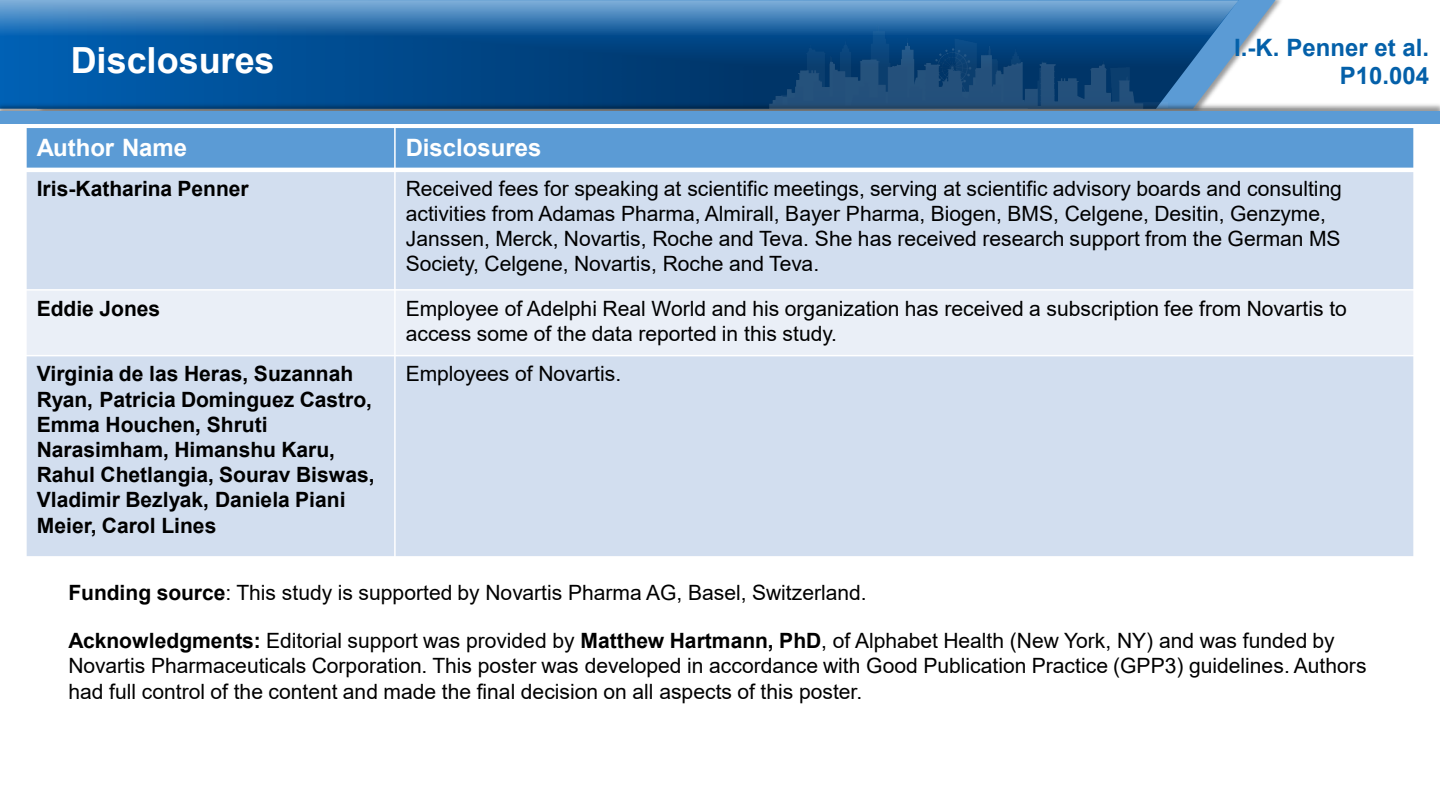
<style>
.page{position:relative;width:1440px;height:810px;background:#fff}
.page>*{position:absolute;margin:0;border:0;box-sizing:border-box;transform-origin:0 0}
.t1{font:700 36px "Arial";color:#fff}
.t2{font:700 24px "Arial";color:#0460a9}
.t3{font:700 24px "Arial";color:#fff}
.t4{font:21px/25.2px "Arial";color:#000}
.t5{font:700 21px/25.2px "Arial";color:#000}
.s1{font-weight:700}
</style>
<div class="page">
<svg style="left:1239px;top:0;width:37px;height:58px"></svg>
<svg style="left:0;top:36px;width:1239px;height:65px;background:#085192"></svg>
<img style="left:0;top:101px;width:1440px;height:11px">
<div style="left:0;top:112px;width:1440px;height:12px;background:#5b9bd5"></div>
<img style="left:770px;top:36px;width:398px;height:73px">
<svg style="left:0;top:0;width:1239px;height:36px;background:#4180b8"></svg>
<div style="left:26px;top:127px;width:369px;height:43px;background:#5b9bd5"></div>
<div style="left:395px;top:127px;width:1019px;height:43px;background:#5b9bd5"></div>
<div style="left:26px;top:170px;width:369px;height:120px;background:#d2deef"></div>
<div style="left:395px;top:170px;width:1019px;height:120px;background:#d2deef"></div>
<div style="left:26px;top:290px;width:369px;height:66px;background:#eaeff7"></div>
<div style="left:395px;top:290px;width:1019px;height:66px;background:#eaeff7"></div>
<div style="left:26px;top:356px;width:369px;height:201px;background:#d2deef"></div>
<div style="left:395px;top:356px;width:1019px;height:201px;background:#d2deef"></div>
<hr style="left:394px;top:127px;width:2px;height:431px;background:#fff">
<hr style="left:25px;top:168px;width:1390px;height:4px;background:#fff">
<hr style="left:25px;top:289px;width:1390px;height:2px;background:#fff">
<hr style="left:25px;top:355px;width:1390px;height:1px;background:#fff">
<hr style="left:25px;top:127px;width:2px;height:431px;background:#fff">
<hr style="left:1413px;top:127px;width:2px;height:431px;background:#fff">
<hr style="left:25px;top:127px;width:1390px;height:1px;background:#fff">
<hr style="left:25px;top:556px;width:1390px;height:2px;background:#fff">
<h1 class="t1" style="left:71px;top:35px;width:205px">Disclosures</h1>
<p class="t2" style="left:1234px;top:30px;width:196px">I.-K. Penner et al.</p>
<p class="t2" style="left:1340px;top:59px;width:91px">P10.004</p>
<p class="t3" style="left:37px;top:131px;width:152px">Author Name</p>
<p class="t3" style="left:406px;top:131px;width:137px">Disclosures</p>
<p class="t5" style="left:37px;top:176px;width:213px">Iris-Katharina Penner</p>
<p class="t4" style="left:406px;top:176px;width:938px">Received fees for speaking at scientific meetings, serving at scientific advisory boards and consulting activities from Adamas Pharma, Almirall, Bayer Pharma, Biogen, BMS, Celgene, Desitin, Genzyme, Janssen, Merck, Novartis, Roche and Teva. She has received research support from the German MS Society, Celgene, Novartis, Roche and Teva.</p>
<p class="t5" style="left:37px;top:296px;width:125px">Eddie Jones</p>
<p class="t4" style="left:406px;top:296px;width:943px">Employee of Adelphi Real World and his organization has received a subscription fee from Novartis to access some of the data reported in this study.</p>
<p class="t5" style="left:37px;top:362px;width:339px">Virginia de las Heras, Suzannah<br>Ryan, Patricia Dominguez Castro,<br>Emma Houchen, Shruti<br>Narasimham, Himanshu Karu,<br>Rahul Chetlangia, Sourav Biswas,<br>Vladimir Bezlyak, Daniela Piani<br>Meier, Carol Lines</p>
<p class="t4" style="left:406px;top:361px;width:217px">Employees of Novartis.</p>
<p class="t4" style="left:68px;top:580px;width:800px"><span class="s1">Funding source</span>: This study is supported by Novartis Pharma AG, Basel, Switzerland.</p>
<p class="t4" style="left:68px;top:628px;width:1300px"><span class="s1">Acknowledgments:</span> Editorial support was provided by <span class="s1">Matthew Hartmann, PhD</span>, of Alphabet Health (New York, NY) and was funded by<br>Novartis Pharmaceuticals Corporation. This poster was developed in accordance with Good Publication Practice (GPP3) guidelines. Authors had full control of the content and made the final decision on all aspects of this poster.</p>
</div>
